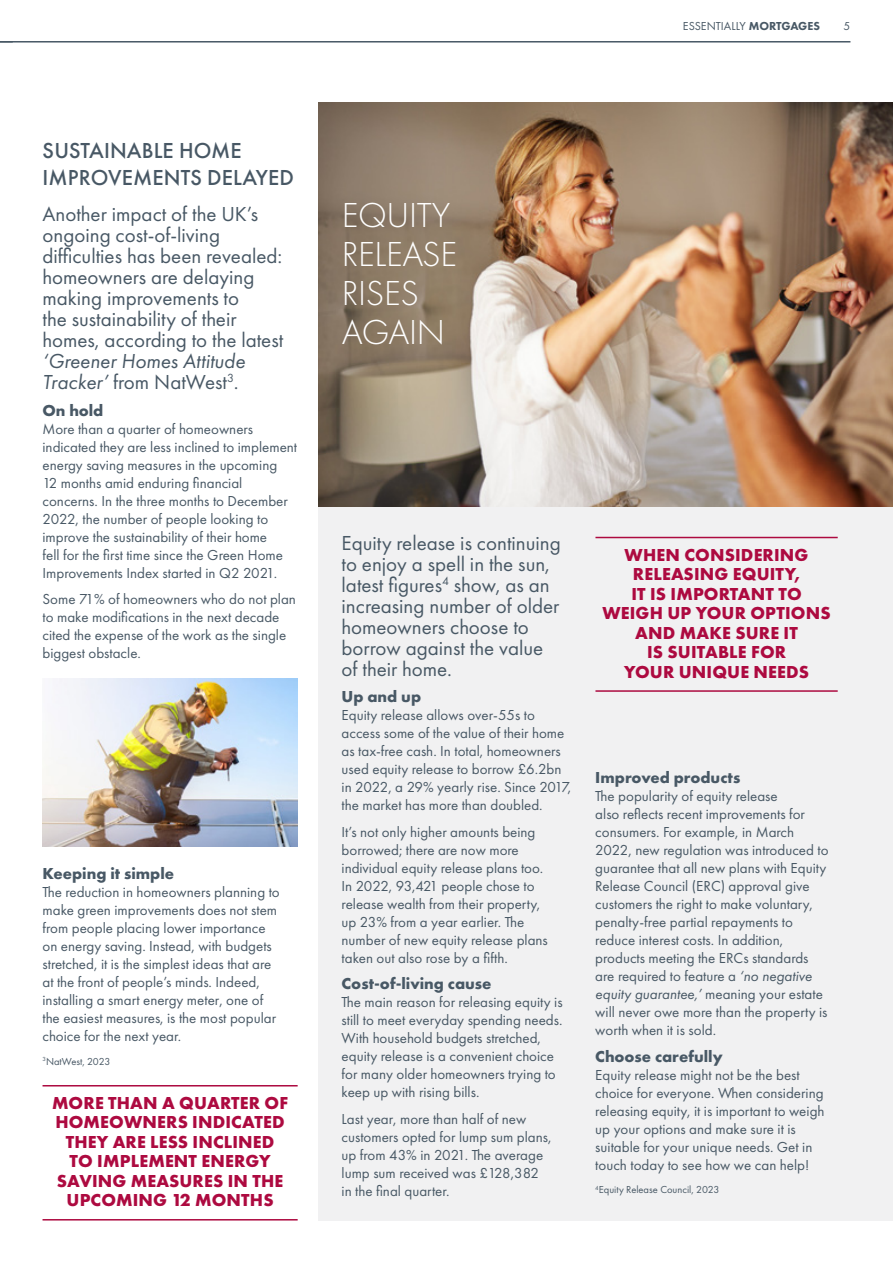
<style>
.page{position:relative;width:893px;height:1263px;background:#fff}
.page>*{position:absolute;margin:0;border:0;box-sizing:border-box;transform-origin:0 0}
.t1{font:300 36px/39px "Futura PT";letter-spacing:-.01em;color:#fff}
.t2{font:500 22.5px/27px "Futura PT";letter-spacing:.005em;color:#485865}
.t3{font:21px/21px "Futura PT";color:#485865}
.t4{font:italic 21px/21px "Futura PT";color:#485865}
.t5{font:700 18px/19.5px "Futura PT";letter-spacing:.01em;color:#ad0a40;text-align:center}
.t6{font:700 16.5px "Futura PT";color:#485865}
.t7{font:15px/18px "Futura PT";color:#485865}
.t8{font:12px "Futura PT";color:#485865}
.t9{font:10.5px "Futura PT";color:#485865}
.s1{font-style:normal}
.s2{font-weight:800}
.s3{font-style:italic}
</style>
<div class="page">
<div style="left:319px;top:497px;width:574px;height:723px;background:#f1f1f2"></div>
<hr style="left:0;top:41px;width:850px;height:2px;background:#485865">
<svg style="left:0;top:42px;width:13px;height:1px"></svg>
<img style="left:319px;top:102px;width:574px;height:404px">
<hr style="left:595px;top:537px;width:243px;height:1px;background:#ad0a40">
<hr style="left:595px;top:690px;width:243px;height:2px;background:#ad0a40">
<hr style="left:43px;top:1085px;width:255px;height:1px;background:#ad0a40">
<hr style="left:43px;top:1219px;width:255px;height:1px;background:#ad0a40">
<img style="left:43px;top:678px;width:255px;height:169px">
<h2 class="t2" style="left:43px;top:137px;width:253px">SUSTAINABLE HOME<br>IMPROVEMENTS DELAYED</h2>
<h3 class="t3" style="left:43px;top:204px;width:242px">Another impact of the UK’s ongoing cost-of-living difficulties has been revealed: homeowners are delaying making improvements to<br>the sustainability of their homes, according to the latest</h3>
<h3 class="t4" style="left:43px;top:351px;width:204px">‘Greener Homes Attitude<br>Tracker’ <span class="s1">from NatWest</span><sup>3</sup><span class="s1">.</span></h3>
<p class="t6" style="left:43px;top:400px;width:62px">On hold</p>
<p class="t7" style="left:43px;top:420px;width:256px">More than a quarter of homeowners indicated they are less inclined to implement energy saving measures in the upcoming<br>12 months amid enduring financial concerns. In the three months to December 2022, the number of people looking to improve the sustainability of their home<br>fell for the first time since the Green Home Improvements Index started in Q2 2021.</p>
<p class="t7" style="left:43px;top:590px;width:255px">Some 71% of homeowners who do not plan to make modifications in the next decade cited the expense of the work as the single biggest obstacle.</p>
<p class="t6" style="left:43px;top:863px;width:133px">Keeping it simple</p>
<p class="t7" style="left:43px;top:883px;width:239px">The reduction in homeowners planning to make green improvements does not stem from people placing lower importance on energy saving. Instead, with budgets stretched, it is the simplest ideas that are at the front of people’s minds. Indeed, installing a smart energy meter, one of the easiest measures, is the most popular choice for the next year.</p>
<p class="t9" style="left:43px;top:1055px;width:69px"><sup>3</sup>NatWest, 2023</p>
<p class="t5" style="left:52px;top:1092px;width:238px">MORE THAN A QUARTER OF<br>HOMEOWNERS INDICATED<br>THEY ARE LESS INCLINED<br>TO IMPLEMENT ENERGY<br>SAVING MEASURES IN THE<br>UPCOMING 12 MONTHS</p>
<h1 class="t1" style="left:342px;top:196px;width:117px">EQUITY<br>RELEASE<br>RISES<br>AGAIN</h1>
<p class="t8" style="left:683px;top:19px;width:139px">ESSENTIALLY <span class="s2">MORTGAGES</span></p>
<p class="t8" style="left:844px;top:19px;width:8px">5</p>
<h3 class="t3" style="left:342px;top:532px;width:221px">Equity release is continuing to enjoy a spell in the sun, latest figures<sup>4</sup> show, as an increasing number of older homeowners choose to borrow against the value of their home.</h3>
<p class="t6" style="left:342px;top:686px;width:81px">Up and up</p>
<p class="t7" style="left:342px;top:706px;width:231px">Equity release allows over-55s to access some of the value of their home as tax-free cash. In total, homeowners used equity release to borrow £6.2bn in 2022, a 29% yearly rise. Since 2017, the market has more than doubled.</p>
<p class="t7" style="left:342px;top:823px;width:208px">It’s not only higher amounts being borrowed; there are now more individual equity release plans too.<br>In 2022, 93,421 people chose to release wealth from their property, up 23% from a year earlier. The number of new equity release plans taken out also rose by a fifth.</p>
<p class="t6" style="left:342px;top:973px;width:151px">Cost-of-living cause</p>
<p class="t7" style="left:342px;top:993px;width:223px">The main reason for releasing equity is still to meet everyday spending needs.<br>With household budgets stretched, equity release is a convenient choice for many older homeowners trying to keep up with rising bills.</p>
<p class="t7" style="left:342px;top:1110px;width:211px">Last year, more than half of new customers opted for lump sum plans, up from 43% in 2021. The average lump sum received was £128,382 in the final quarter.</p>
<p class="t5" style="left:602px;top:544px;width:230px">WHEN CONSIDERING<br>RELEASING EQUITY,<br>IT IS IMPORTANT TO<br>WEIGH UP YOUR OPTIONS<br>AND MAKE SURE IT<br>IS SUITABLE FOR<br>YOUR UNIQUE NEEDS</p>
<p class="t6" style="left:595px;top:767px;width:147px">Improved products</p>
<p class="t7" style="left:595px;top:787px;width:235px">The popularity of equity release<br>also reflects recent improvements for consumers. For example, in March 2022, new regulation was introduced to guarantee that all new plans with Equity Release Council (ERC) approval give customers the right to make voluntary, penalty-free partial repayments to reduce interest costs. In addition, products meeting the ERCs standards are required to feature a <span class="s3">‘no negative equity guarantee,’</span> meaning your estate will never owe more than the property is worth when it is sold.</p>
<p class="t6" style="left:595px;top:1045px;width:129px">Choose carefully</p>
<p class="t7" style="left:595px;top:1066px;width:231px">Equity release might not be the best choice for everyone. When considering releasing equity, it is important to weigh up your options and make sure it is suitable for your unique needs. Get in touch today to see how we can help!</p>
<p class="t9" style="left:595px;top:1183px;width:126px"><sup>4</sup>Equity Release Council, 2023</p>
</div>
